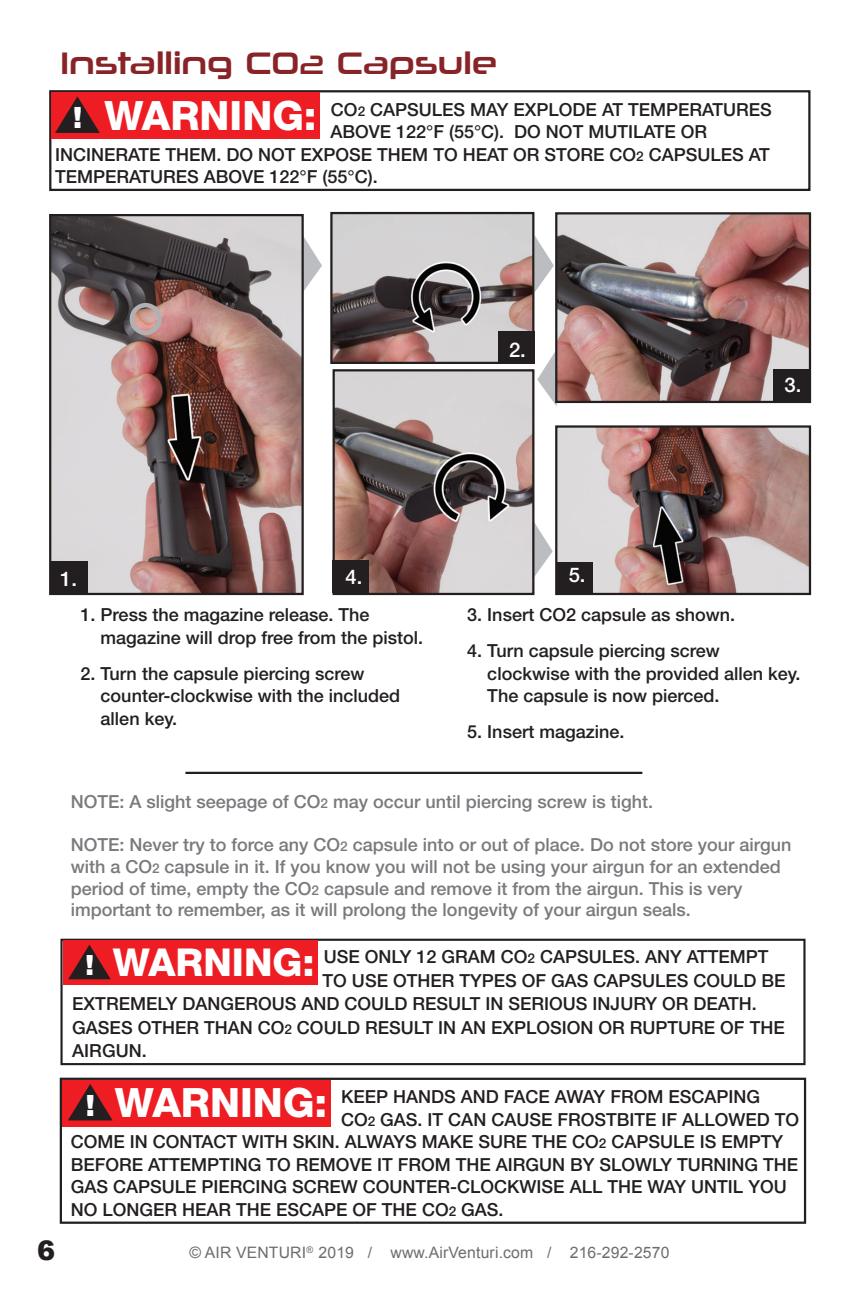
<style>
.page{position:relative;width:859px;height:1296px;background:#fff}
.page>*{position:absolute;margin:0;border:0;box-sizing:border-box;transform-origin:0 0}
.t1{font:800 40.5px "Helvetica Neue LT Std";color:#fff}
.t2{font:800 38.48px "Helvetica Neue LT Std";color:#fff}
.t3{font:31.5px "Neuropolitical Rg";color:#882428}
.t4{font:900 29.25px "Arial";color:#fff}
.t5{font:900 27.9px "Arial";color:#fff}
.t6{font:900 27px "Arial";color:#231f20}
.t7{font:500 20.25px "Helvetica Neue LT Std";color:#fff}
.t8{font:500 18px/22.5px "Helvetica Neue LT Std";color:#231f20}
.t9{font:500 18px "Helvetica Neue LT Std";color:#787a7d}
.t10{font:15.75px "Arial";letter-spacing:.01em;color:#6c6d70}
.s1{font-size:27px}
.s2{font-size:13.5px}
</style>
<div class="page">
<svg style="left:534px;top:521px;width:18px;height:57px"></svg>
<svg style="left:534px;top:235px;width:20px;height:58px"></svg>
<svg style="left:537px;top:352px;width:19px;height:53px"></svg>
<svg style="left:304px;top:237px;width:18px;height:54px"></svg>
<img style="left:52px;top:217px;width:249px;height:375px">
<div style="left:49px;top:214px;width:255px;height:381px;border:2px solid #231f20"></div>
<img style="left:333px;top:215px;width:198px;height:146px">
<div style="left:330px;top:212px;width:204px;height:152px;border:2px solid #231f20"></div>
<img style="left:558px;top:215px;width:250px;height:185px">
<div style="left:555px;top:212px;width:256px;height:191px;border:2px solid #231f20"></div>
<img style="left:558px;top:428px;width:250px;height:164px">
<div style="left:555px;top:425px;width:256px;height:170px;border:2px solid #231f20"></div>
<img style="left:335px;top:372px;width:196px;height:220px">
<div style="left:332px;top:369px;width:202px;height:226px;border:2px solid #231f20"></div>
<div style="left:51px;top:561px;width:36px;height:33px;background:#231f20"></div>
<div style="left:332px;top:560px;width:37px;height:33px;background:#231f20"></div>
<div style="left:556px;top:562px;width:37px;height:33px;background:#231f20"></div>
<div style="left:498px;top:331px;width:36px;height:33px;background:#231f20"></div>
<div style="left:773px;top:369px;width:36px;height:33px;background:#231f20"></div>
<div style="left:60px;top:939px;width:745px;height:126px;border:2px solid #231f20"></div>
<div style="left:63px;top:941px;width:254px;height:44px;background:#ee1d23"></div>
<svg style="left:68px;top:945px;width:43px;height:34px"></svg>
<hr style="left:185px;top:772px;width:457px;height:2px;background:#231f20">
<div style="left:49px;top:90px;width:761px;height:101px;border:2px solid #231f20"></div>
<div style="left:51px;top:92px;width:268px;height:47px;background:#ee1d23"></div>
<svg style="left:55px;top:96px;width:45px;height:37px"></svg>
<div style="left:60px;top:1078px;width:746px;height:146px;border:2px solid #231f20"></div>
<div style="left:62px;top:1080px;width:268px;height:46px;background:#ee1d23"></div>
<svg style="left:68px;top:1084px;width:45px;height:36px"></svg>
<div style="left:130px;top:303px;width:32px;height:32px;border:4px solid #b0b1b5;border-radius:50%"></div>
<p class="t3" style="left:60px;top:44px;width:438px">Installing CO<span class="s1">2</span> Capsule</p>
<p class="t8" style="left:331px;top:98px;width:442px">CO<span class="s2">2</span> CAPSULES MAY EXPLODE AT TEMPERATURES</p>
<p class="t8" style="left:55px;top:121px;width:716px;text-indent:275px">ABOVE 122°F (55°C). DO NOT MUTILATE OR<br>INCINERATE THEM. DO NOT EXPOSE THEM TO HEAT OR STORE CO<span class="s2">2</span> CAPSULES AT<br>TEMPERATURES ABOVE 122°F (55°C).</p>
<p class="t4" style="left:73px;top:97px;width:11px">!</p>
<p class="t1" style="left:104px;top:91px;width:214px">WARNING:</p>
<p class="t7" style="left:60px;top:567px;width:18px">1.</p>
<p class="t7" style="left:509px;top:337px;width:18px">2.</p>
<p class="t7" style="left:345px;top:565px;width:18px">4.</p>
<p class="t7" style="left:568px;top:563px;width:18px">5.</p>
<p class="t7" style="left:784px;top:373px;width:18px">3.</p>
<p class="t8" style="left:81px;top:604px;width:290px">1. Press the magazine release. The</p>
<p class="t8" style="left:101px;top:626px;width:324px">magazine will drop free from the pistol.</p>
<p class="t8" style="left:81px;top:662px;width:285px">2. Turn the capsule piercing screw</p>
<p class="t8" style="left:101px;top:685px;width:301px">counter-clockwise with the included</p>
<p class="t8" style="left:101px;top:707px;width:78px">allen key.</p>
<p class="t8" style="left:467px;top:604px;width:269px">3. Insert CO2 capsule as shown.</p>
<p class="t8" style="left:467px;top:640px;width:254px">4. Turn capsule piercing screw</p>
<p class="t8" style="left:487px;top:662px;width:315px">clockwise with the provided allen key.</p>
<p class="t8" style="left:487px;top:685px;width:234px">The capsule is now pierced.</p>
<p class="t8" style="left:467px;top:721px;width:159px">5. Insert magazine.</p>
<p class="t9" style="left:71px;top:791px;width:584px">NOTE: A slight seepage of CO<span class="s2">2</span> may occur until piercing screw is tight.</p>
<p class="t9" style="left:71px;top:834px;width:722px">NOTE: Never try to force any CO<span class="s2">2</span> capsule into or out of place. Do not store your airgun</p>
<p class="t9" style="left:71px;top:856px;width:711px">with a CO<span class="s2">2</span> capsule in it. If you know you will not be using your airgun for an extended</p>
<p class="t9" style="left:71px;top:877px;width:673px">period of time, empty the CO<span class="s2">2</span> capsule and remove it from the airgun. This is very</p>
<p class="t9" style="left:71px;top:899px;width:621px">important to remember, as it will prolong the longevity of your airgun seals.</p>
<p class="t8" style="left:324px;top:945px;width:446px">USE ONLY 12 GRAM CO<span class="s2">2</span> CAPSULES. ANY ATTEMPT</p>
<p class="t8" style="left:72px;top:968px;width:714px;line-height:23.6px;text-indent:250px">TO USE OTHER TYPES OF GAS CAPSULES COULD BE EXTREMELY DANGEROUS AND COULD RESULT IN SERIOUS INJURY OR DEATH.<br>GASES OTHER THAN CO<span class="s2">2</span> COULD RESULT IN AN EXPLOSION OR RUPTURE OF THE AIRGUN.</p>
<p class="t5" style="left:85px;top:945px;width:11px">!</p>
<p class="t2" style="left:113px;top:940px;width:203px">WARNING:</p>
<p class="t6" style="left:37px;top:1231px;width:20px">6</p>
<p class="t4" style="left:86px;top:1084px;width:11px">!</p>
<p class="t1" style="left:115px;top:1079px;width:214px">WARNING:</p>
<p class="t8" style="left:341px;top:1086px;width:420px">KEEP HANDS AND FACE AWAY FROM ESCAPING</p>
<p class="t8" style="left:71px;top:1108px;width:730px;text-indent:270px">CO<span class="s2">2</span> GAS. IT CAN CAUSE FROSTBITE IF ALLOWED TO COME IN CONTACT WITH SKIN. ALWAYS MAKE SURE THE CO<span class="s2">2</span> CAPSULE IS EMPTY BEFORE ATTEMPTING TO REMOVE IT FROM THE AIRGUN BY SLOWLY TURNING THE GAS CAPSULE PIERCING SCREW COUNTER-CLOCKWISE ALL THE WAY UNTIL YOU</p>
<p class="t8" style="left:71px;top:1198px;width:434px">NO LONGER HEAR THE ESCAPE OF THE CO<span class="s2">2</span> GAS.</p>
<p class="t10" style="left:189px;top:1242px;width:481px">© AIR VENTURI<sup>®</sup> 2019 / www.AirVenturi.com / 216-292-2570</p>
</div>
